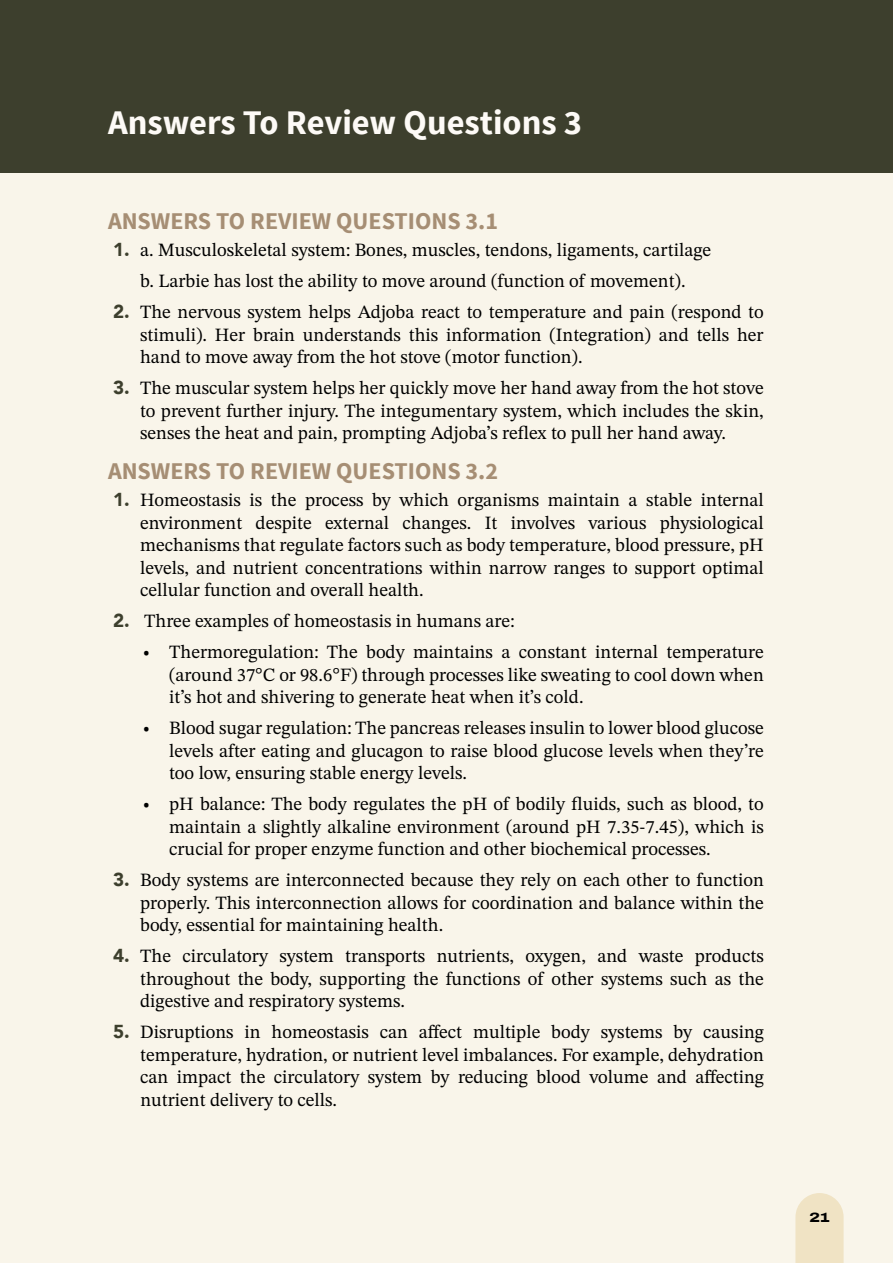
<style>
.page{position:relative;width:893px;height:1263px;background:#f9f5ea}
.page>*{position:absolute;margin:0;border:0;box-sizing:border-box;transform-origin:0 0}
.t1{font:700 34.5px "Source Sans Pro";color:#fdfaf6}
.t2{font:700 24px "Source Sans Pro";color:#a68e74}
.t3{font:18.75px/22.5px "STIX Two Text";color:#000;text-align:justify}
.t4{font:800 13.5px "Archivo Expanded";color:#000}
.s1{font-family:"Avenir";font-weight:900;color:#3d3f2d}
</style>
<div class="page">
<svg style="left:795px;top:1193px;width:49px;height:70px;background:#f0e4c7"></svg>
<div style="left:0;top:0;width:893px;height:172px;background:#3d3f2d"></div>
<h1 class="t1" style="left:108px;top:100px;width:476px">Answers To Review Questions 3</h1>
<p class="t2" style="left:108px;top:206px;width:392px">ANSWERS TO REVIEW QUESTIONS 3.1</p>
<p class="t3" style="left:113px;top:234px;width:600px;line-height:31px;text-align:center"><span class="s1">1.</span> a. Musculoskeletal system: Bones, muscles, tendons, ligaments, cartilage b. Larbie has lost the ability to move around (function of movement).</p>
<p class="t3" style="left:140px;top:300px;width:625px;text-indent:-27px"><span class="s1">2.</span> The nervous system helps Adjoba react to temperature and pain (respond to stimuli). Her brain understands this information (Integration) and tells her hand to move away from the hot stove (motor function).</p>
<p class="t3" style="left:140px;top:377px;width:625px;text-indent:-27px"><span class="s1">3.</span> The muscular system helps her quickly move her hand away from the hot stove to prevent further injury. The integumentary system, which includes the skin, senses the heat and pain, prompting Adjoba’s reflex to pull her hand away.</p>
<p class="t2" style="left:108px;top:456px;width:392px">ANSWERS TO REVIEW QUESTIONS 3.2</p>
<p class="t3" style="left:140px;top:488px;width:625px;text-indent:-27px"><span class="s1">1.</span> Homeostasis is the process by which organisms maintain a stable internal environment despite external changes. It involves various physiological mechanisms that regulate factors such as body temperature, blood pressure, pH levels, and nutrient concentrations within narrow ranges to support optimal cellular function and overall health.</p>
<p class="t3" style="left:113px;top:609px;width:403px"><span class="s1">2.</span> Three examples of homeostasis in humans are:</p>
<p class="t3" style="left:169px;top:640px;width:596px;text-indent:-27px">• Thermoregulation: The body maintains a constant internal temperature (around 37°C or 98.6°F) through processes like sweating to cool down when it’s hot and shivering to generate heat when it’s cold.</p>
<p class="t3" style="left:169px;top:716px;width:596px;text-indent:-27px">• Blood sugar regulation: The pancreas releases insulin to lower blood glucose levels after eating and glucagon to raise blood glucose levels when they’re too low, ensuring stable energy levels.</p>
<p class="t3" style="left:169px;top:792px;width:596px;text-indent:-27px">• pH balance: The body regulates the pH of bodily fluids, such as blood, to maintain a slightly alkaline environment (around pH 7.35-7.45), which is crucial for proper enzyme function and other biochemical processes.</p>
<p class="t3" style="left:140px;top:868px;width:625px;text-indent:-27px"><span class="s1">3.</span> Body systems are interconnected because they rely on each other to function properly. This interconnection allows for coordination and balance within the body, essential for maintaining health.</p>
<p class="t3" style="left:140px;top:944px;width:625px;text-indent:-27px"><span class="s1">4.</span> The circulatory system transports nutrients, oxygen, and waste products throughout the body, supporting the functions of other systems such as the digestive and respiratory systems.</p>
<p class="t3" style="left:140px;top:1020px;width:625px;text-indent:-27px"><span class="s1">5.</span> Disruptions in homeostasis can affect multiple body systems by causing temperature, hydration, or nutrient level imbalances. For example, dehydration can impact the circulatory system by reducing blood volume and affecting nutrient delivery to cells.</p>
<p class="t4" style="left:809px;top:1207px;width:22px">21</p>
</div>
